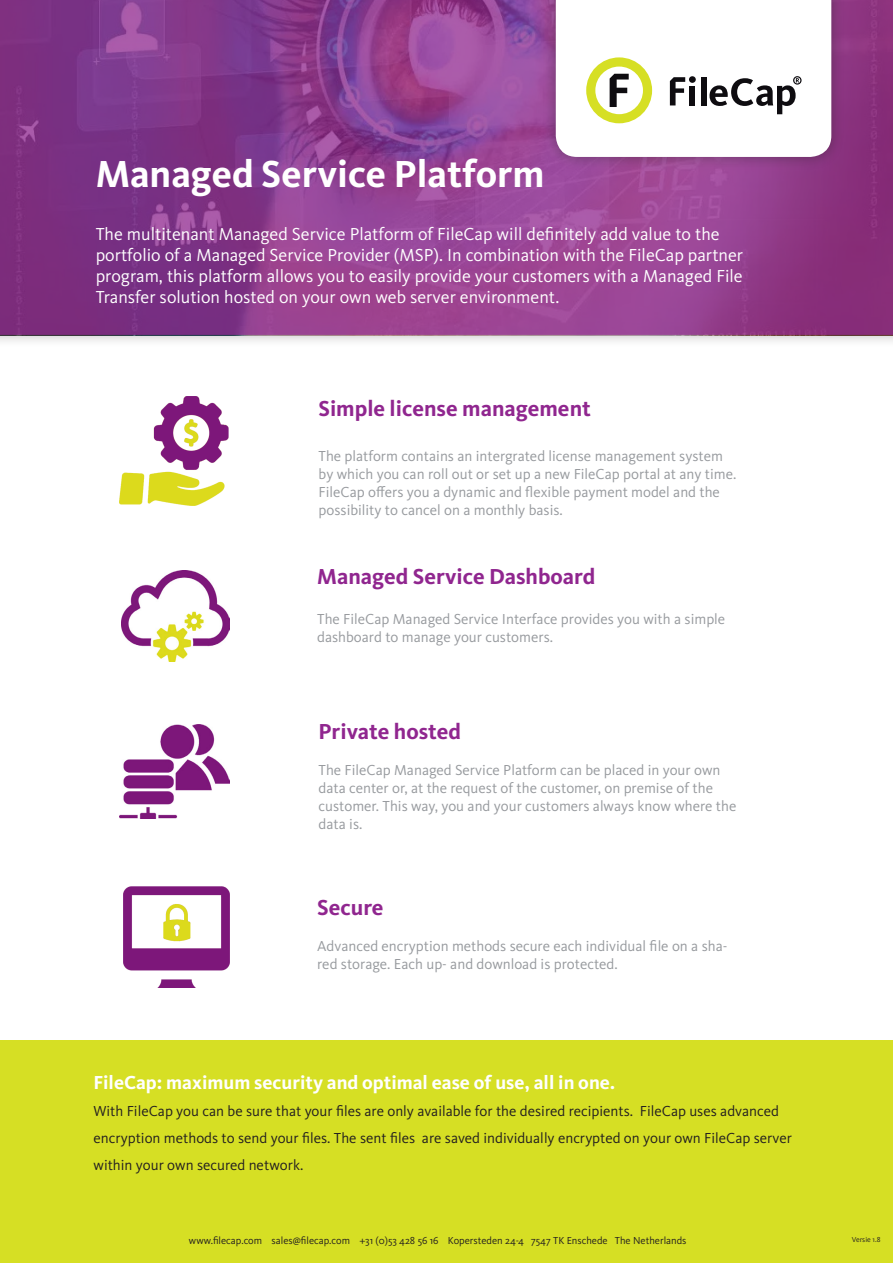
<style>
.page{position:relative;width:893px;height:1263px;background:#fff}
.page>*{position:absolute;margin:0;border:0;box-sizing:border-box;transform-origin:0 0}
.t1{font:700 39px "Kievit Pro";color:#fff}
.Tussenkopjes{font:700 22.5px "Kievit Pro";color:#90268f}
.t2{font:700 19.5px "Kievit Pro";color:#fff}
.t3{font:18px/21px "Kievit Pro";color:#fff}
.Body_tekst{font:15px/18px "Kievit Pro";color:#979a9e}
.t4{font:15px/27px "Kievit Pro";color:#231f20}
.t5{font:10.5px "Kievit Pro";color:#231f20}
.t6{font:7.5px "Kievit Pro";color:#231f20}
</style>
<div class="page">
<div style="left:0;top:1040px;width:893px;height:223px;background:#d6df24"></div>
<div style="left:0;top:0;width:893px;height:349px;background:#231f20;opacity:.35"></div>
<svg style="left:0;top:0;width:893px;height:335px;background:#8c3c8c"></svg>
<div style="left:542px;top:0;width:303px;height:171px;background:#231f20;opacity:.35"></div>
<svg style="left:556px;top:0;width:275px;height:157px"></svg>
<img style="left:120px;top:725px;width:109px;height:93px">
<img style="left:121px;top:570px;width:108px;height:91px">
<img style="left:120px;top:396px;width:109px;height:110px">
<img style="left:124px;top:886px;width:105px;height:102px">
<p class="t1" style="left:96px;top:150px;width:450px">Managed Service Platform</p>
<p class="t3" style="left:96px;top:223px;width:649px">The multitenant Managed Service Platform of FileCap will definitely add value to the portfolio of a Managed Service Provider (MSP). In combination with the FileCap partner program, this platform allows you to easily provide your customers with a Managed File Transfer solution hosted on your own web server environment.</p>
<p class="Tussenkopjes" style="left:319px;top:395px;width:274px">Simple license management</p>
<p class="Body_tekst" style="left:319px;top:447px;width:419px">The platform contains an intergrated license management system by which you can roll out or set up a new FileCap portal at any time.<br>FileCap offers you a dynamic and flexible payment model and the possibility to cancel on a monthly basis.</p>
<p class="Tussenkopjes" style="left:317px;top:563px;width:280px">Managed Service Dashboard</p>
<p class="Body_tekst" style="left:317px;top:609px;width:410px">The FileCap Managed Service Interface provides you with a simple dashboard to manage your customers.</p>
<p class="Tussenkopjes" style="left:319px;top:717px;width:144px">Private hosted</p>
<p class="Body_tekst" style="left:319px;top:760px;width:419px">The FileCap Managed Service Platform can be placed in your own data center or, at the request of the customer, on premise of the customer. This way, you and your customers always know where the data is.</p>
<p class="Tussenkopjes" style="left:317px;top:894px;width:68px">Secure</p>
<p class="Body_tekst" style="left:317px;top:937px;width:412px">Advanced encryption methods secure each individual file on a sha&shy;red storage. Each up- and download is protected.</p>
<p class="t2" style="left:94px;top:1071px;width:523px">FileCap: maximum security and optimal ease of use, all in one.</p>
<p class="t4" style="left:94px;top:1097px;width:700px">With FileCap you can be sure that your files are only available for the desired recipients. FileCap uses advanced encryption methods to send your files. The sent files are saved individually encrypted on your own FileCap server within your own secured network.</p>
<p class="t5" style="left:189px;top:1234px;width:499px">www.filecap.com sales@filecap.com +31 (0)53 428 56 16 Kopersteden 24-4 7547 TK Enschede The Netherlands</p>
<p class="t6" style="left:852px;top:1235px;width:30px">Versie 1.8</p>
</div>
